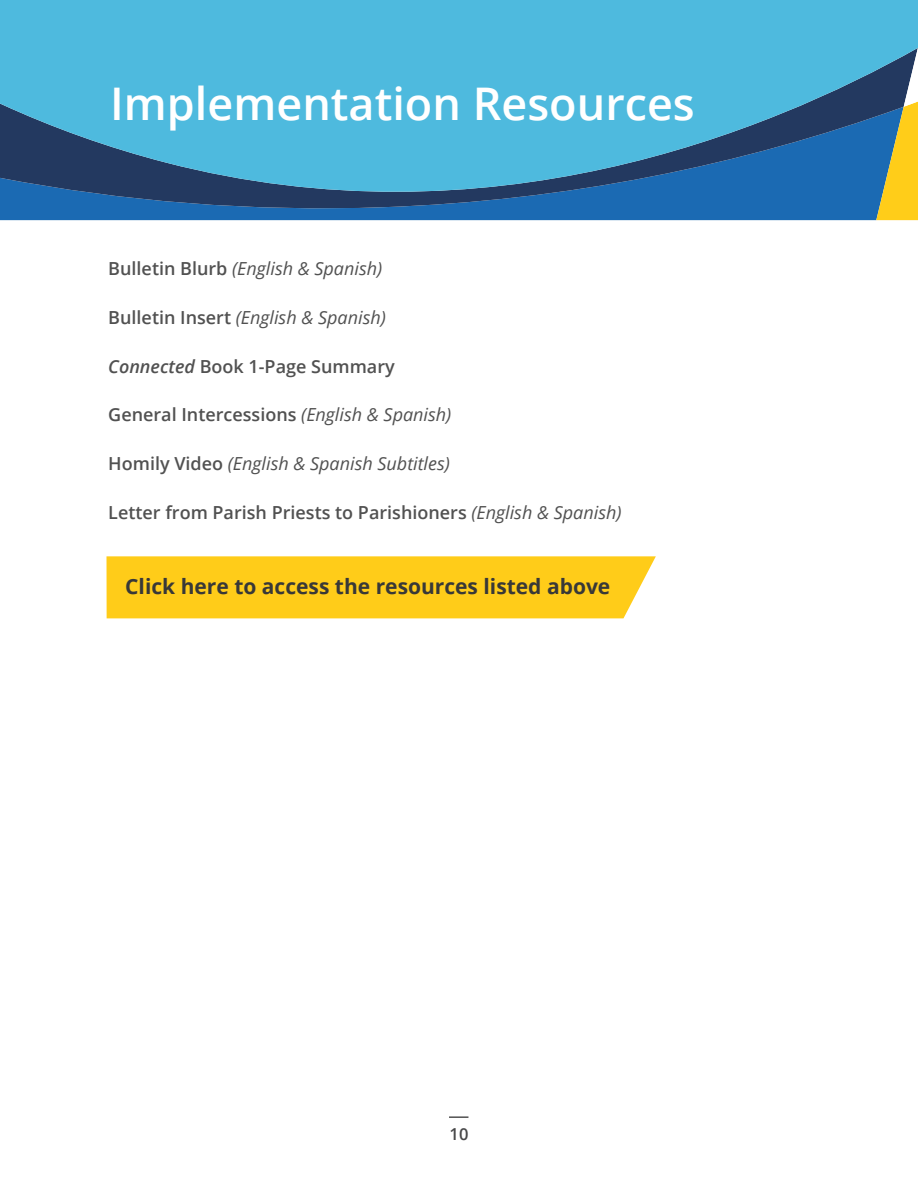
<style>
.page{position:relative;width:918px;height:1188px;background:#fff}
.page>*{position:absolute;margin:0;border:0;box-sizing:border-box;transform-origin:0 0}
.t1{font:600 45px "Open Sans";color:#fff}
.t2{font:700 21px "Open Sans";color:#383838}
.t3{font:600 18px "Open Sans";color:#515151}
.t4{font:italic 18px "Open Sans";color:#515151}
.t5{font:600 16.5px "Open Sans";color:#484849}
.s1{font-weight:600;font-style:normal}
.s2{font-style:italic}
.s3{font-weight:400;font-style:italic}
</style>
<div class="page">
<svg style="left:449px;top:1116px;width:19px;height:2px"></svg>
<svg style="left:0;top:0;width:918px;height:221px;background:#419dc7"></svg>
<svg style="left:876px;top:48px;width:42px;height:172px;background:#929862"></svg>
<div style="left:106px;top:556px;width:550px;height:62px;background:#ffcc19"></div>
<h1 class="t1" style="left:110px;top:85px;width:586px">Implementation Resources</h1>
<p class="t4" style="left:108px;top:261px;width:276px"><span class="s1">Bulletin Blurb</span> (English &amp; Spanish)</p>
<p class="t4" style="left:108px;top:310px;width:279px"><span class="s1">Bulletin Insert</span> (English &amp; Spanish)</p>
<p class="t3" style="left:108px;top:359px;width:288px"><span class="s2">Connected</span> Book 1-Page Summary</p>
<p class="t3" style="left:108px;top:408px;width:345px">General Intercessions <span class="s3">(English &amp; Spanish)</span></p>
<p class="t4" style="left:108px;top:456px;width:343px"><span class="s1">Homily Video</span> (English &amp; Spanish Subtitles)</p>
<p class="t3" style="left:108px;top:505px;width:515px">Letter from Parish Priests to Parishioners <span class="s3">(English &amp; Spanish)</span></p>
<p class="t2" style="left:125px;top:578px;width:487px">Click here to access the resources listed above</p>
<p class="t5" style="left:450px;top:1127px;width:20px">10</p>
</div>
